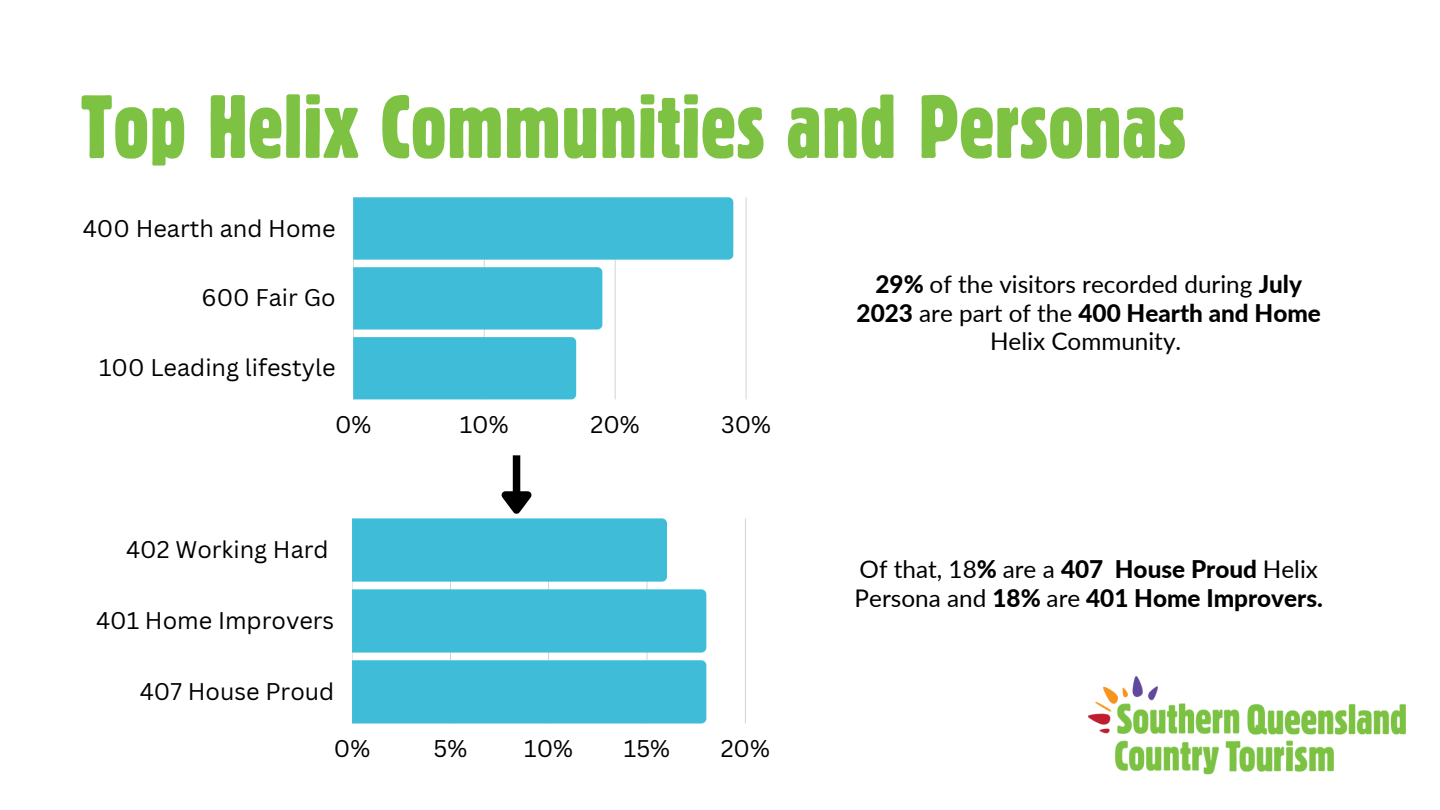
<style>
.page{position:relative;width:1440px;height:810px;background:#fff}
.page>*{position:absolute;margin:0;border:0;box-sizing:border-box;transform-origin:0 0}
.t1{font:86.4px "Alive";color:#7dc242}
.t2{font:24.3px/28.5px "Lato";color:#000;text-align:center}
.t3{font:800 24.3px/28.5px "Lato";color:#000}
.t4{font:23.5px "Canva Sans";color:#000}
.s1{font-weight:800}
.s2{font-weight:400}
</style>
<div class="page">
<img style="left:1089px;top:676px;width:316px;height:99px">
<svg style="left:352px;top:518px;width:394px;height:206px"></svg>
<div style="left:352px;top:589px;width:354px;height:64px;background:#3ebcd8"></div>
<div style="left:352px;top:660px;width:354px;height:64px;background:#3ebcd8"></div>
<svg style="left:353px;top:197px;width:393px;height:202px"></svg>
<div style="left:353px;top:197px;width:380px;height:63px;background:#3ebcd8"></div>
<div style="left:353px;top:267px;width:249px;height:63px;background:#3ebcd8"></div>
<div style="left:353px;top:337px;width:223px;height:62px;background:#3ebcd8"></div>
<div style="left:513px;top:455px;width:7px;height:38px;background:#000"></div>
<svg style="left:352px;top:484px;width:315px;height:98px"></svg>
<p class="t1" style="left:81px;top:89px;width:1107px">Top Helix Communities and Personas</p>
<p class="t4" style="left:83px;top:211px;width:254px">400 Hearth and Home</p>
<p class="t4" style="left:202px;top:281px;width:136px">600 Fair Go</p>
<p class="t4" style="left:99px;top:351px;width:238px">100 Leading lifestyle</p>
<p class="t4" style="left:335px;top:408px;width:38px">0%</p>
<p class="t4" style="left:460px;top:408px;width:50px">10%</p>
<p class="t4" style="left:590px;top:408px;width:51px">20%</p>
<p class="t4" style="left:721px;top:408px;width:51px">30%</p>
<p class="t4" style="left:126px;top:533px;width:204px">402 Working Hard</p>
<p class="t4" style="left:96px;top:604px;width:240px">401 Home Improvers</p>
<p class="t4" style="left:140px;top:675px;width:196px">407 House Proud</p>
<p class="t4" style="left:334px;top:732px;width:38px">0%</p>
<p class="t4" style="left:433px;top:732px;width:35px">5%</p>
<p class="t4" style="left:524px;top:732px;width:50px">10%</p>
<p class="t4" style="left:624px;top:732px;width:48px">15%</p>
<p class="t4" style="left:721px;top:732px;width:51px">20%</p>
<p class="t2" style="left:857px;top:270px;width:466px"><span class="s1">29%</span> of the visitors recorded during <span class="s1">July<br>2023</span> are part of the <span class="s1">400 Hearth and Home<br></span>Helix Community.</p>
<p class="t3" style="left:855px;top:555px;width:470px"><span class="s2">Of that, 18</span>% <span class="s2">are a</span> 407 House Proud <span class="s2">Helix<br>Persona and</span> 18% <span class="s2">are</span> 401 Home Improvers.</p>
</div>
